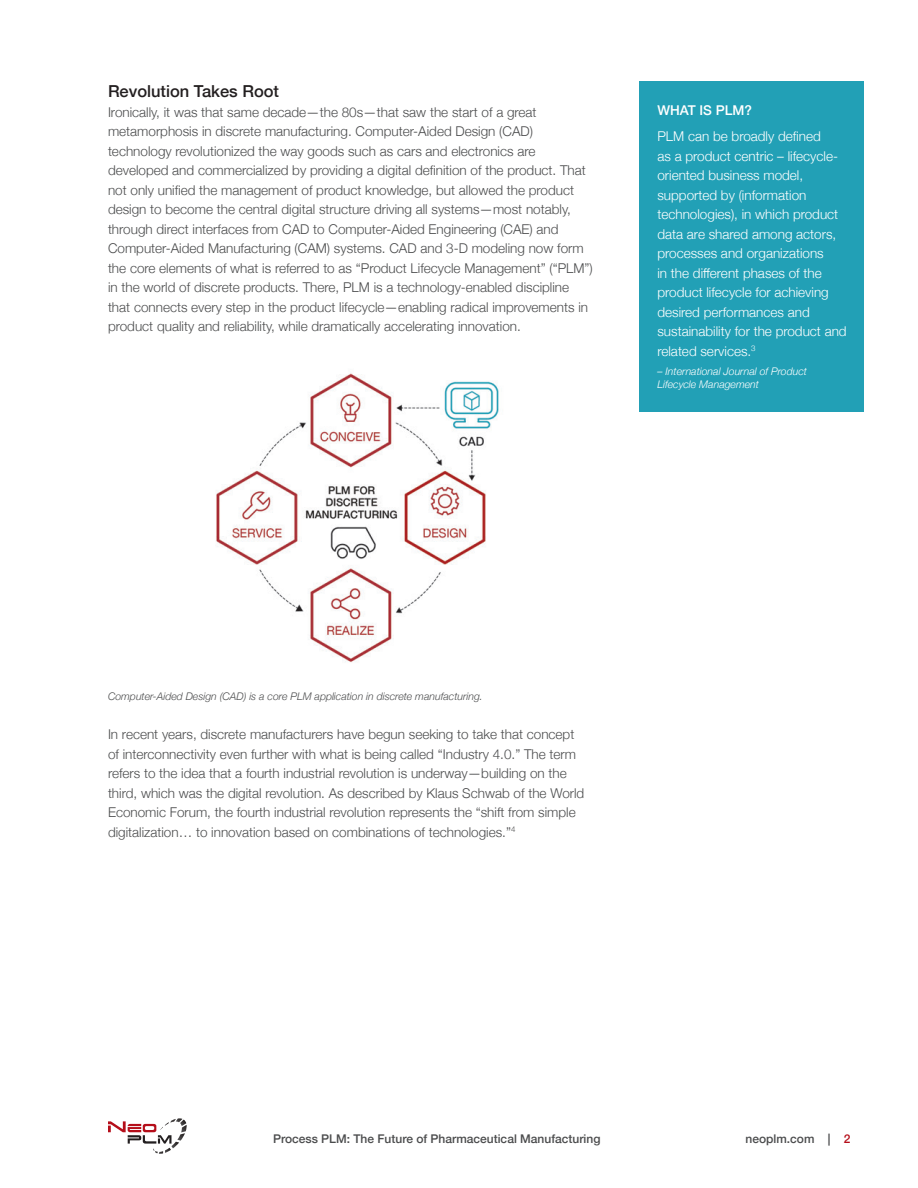
<style>
.page{position:relative;width:918px;height:1188px;background:#fff}
.page>*{position:absolute;margin:0;border:0;box-sizing:border-box;transform-origin:0 0}
.Header_1{font:500 16.5px "Helvetica Neue";color:#231f20}
.BODY_COPY{font:300 13.5px/19.5px "Helvetica Neue";color:#4b4c4d}
.BODY_COPY-2{font:300 13.5px/19.5px "Helvetica Neue";color:#fff}
.BODY_COPY-3{font:500 13.5px "Helvetica Neue";color:#fff}
.t1{font:500 12px "Helvetica Neue";color:#4b4c4d}
.Captions{font:italic 300 10.5px "Helvetica Neue";color:#4b4c4d}
.t2{font:italic 300 10.5px/12.6px "Helvetica Neue";color:#fff}
.s1{color:#b50e1a}
</style>
<div class="page">
<svg style="left:108px;top:1118px;width:79px;height:36px"></svg>
<div style="left:639px;top:81px;width:225px;height:331px;background:#22a0b6"></div>
<img style="left:216px;top:373px;width:283px;height:290px">
<p class="Header_1" style="left:108px;top:78px;width:173px">Revolution Takes Root</p>
<p class="BODY_COPY" style="left:108px;top:101px;width:486px">Ironically, it was that same decade—the 80s—that saw the start of a great metamorphosis in discrete manufacturing. Computer-Aided Design (CAD) technology revolutionized the way goods such as cars and electronics are developed and commercialized by providing a digital definition of the product. That not only unified the management of product knowledge, but allowed the product design to become the central digital structure driving all systems—most notably, through direct interfaces from CAD to Computer-Aided Engineering (CAE) and Computer-Aided Manufacturing (CAM) systems. CAD and 3-D modeling now form the core elements of what is referred to as “Product Lifecycle Management” (“PLM”) in the world of discrete products. There, PLM is a technology-enabled discipline that connects every step in the product lifecycle—enabling radical improvements in product quality and reliability, while dramatically accelerating innovation.</p>
<p class="BODY_COPY-3" style="left:657px;top:99px;width:96px">WHAT IS PLM?</p>
<p class="BODY_COPY-2" style="left:657px;top:126px;width:191px">PLM can be broadly defined<br>as a product centric – lifecycle&shy;oriented business model, supported by (information technologies), in which product data are shared among actors, processes and organizations<br>in the different phases of the product lifecycle for achieving desired performances and sustainability for the product and related services.<sup>3</sup></p>
<p class="t2" style="left:657px;top:364px;width:151px">– International Journal of Product<br>Lifecycle Management</p>
<p class="Captions" style="left:108px;top:688px;width:376px">Computer-Aided Design (CAD) is a core PLM application in discrete manufacturing.</p>
<p class="BODY_COPY" style="left:108px;top:724px;width:478px">In recent years, discrete manufacturers have begun seeking to take that concept of interconnectivity even further with what is being called “Industry 4.0.” The term refers to the idea that a fourth industrial revolution is underway—building on the third, which was the digital revolution. As described by Klaus Schwab of the World Economic Forum, the fourth industrial revolution represents the “shift from simple digitalization… to innovation based on combinations of technologies.”<sup>4</sup></p>
<p class="t1" style="left:273px;top:1129px;width:329px">Process PLM: The Future of Pharmaceutical Manufacturing</p>
<p class="t1" style="left:746px;top:1129px;width:106px">neoplm.com | <span class="s1">2</span></p>
</div>
